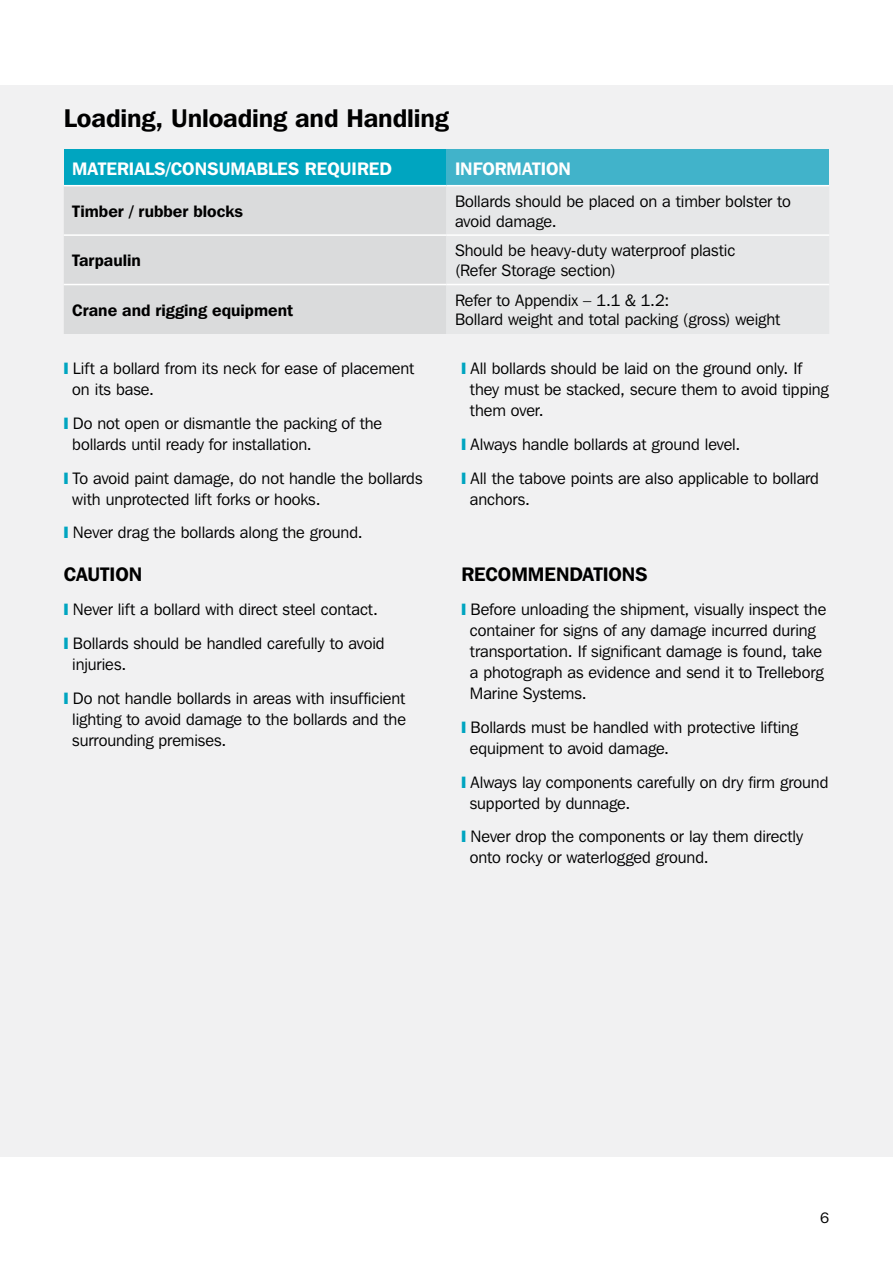
<style>
.page{position:relative;width:893px;height:1263px;background:#fff}
.page>*{position:absolute;margin:0;border:0;box-sizing:border-box;transform-origin:0 0}
.t1{font:600 25.5px "Franklin Gothic IT Cby BT";letter-spacing:-.005em;color:#000}
.t2{font:600 19.5px "Franklin Gothic IT Cby BT";color:#000}
.t3{font:600 18px "Franklin Gothic IT Cby BT";color:#fff}
.t4{font:16.5px/21px "Franklin Gothic IT Cby BT";letter-spacing:-.005em;color:#000}
.t5{font:600 16.5px "Franklin Gothic IT Cby BT";color:#000}
.t6{font:15px "Franklin Gothic IT Cby BT";color:#000}
.s1{color:#00a5c0}
</style>
<div class="page">
<div style="left:0;top:85px;width:893px;height:1072px;background:#f1f1f2"></div>
<div style="left:64px;top:149px;width:382px;height:37px;background:#00a5c0"></div>
<div style="left:446px;top:149px;width:383px;height:37px;background:#41b3ca"></div>
<div style="left:64px;top:187px;width:382px;height:147px;background:#dadbdc"></div>
<div style="left:446px;top:187px;width:383px;height:147px;background:#e6e7e8"></div>
<hr style="left:64px;top:185px;width:382px;height:1px;background:#fff">
<hr style="left:446px;top:185px;width:383px;height:1px;background:#fff">
<hr style="left:64px;top:284px;width:382px;height:1px;background:#fff">
<hr style="left:446px;top:284px;width:383px;height:1px;background:#fff">
<hr style="left:64px;top:234px;width:382px;height:2px;background:#fff">
<hr style="left:446px;top:234px;width:383px;height:2px;background:#fff">
<h1 class="t1" style="left:64px;top:102px;width:387px">Loading, Unloading and Handling</h1>
<p class="t3" style="left:72px;top:157px;width:172px">Materials/Consumab</p>
<p class="t3" style="left:268px;top:157px;width:125px">les Required</p>
<p class="t3" style="left:455px;top:157px;width:62px">Informati</p>
<p class="t3" style="left:546px;top:157px;width:26px">on</p>
<p class="t5" style="left:72px;top:201px;width:172px">Timber / rubber blocks</p>
<p class="t4" style="left:455px;top:191px;width:337px;line-height:19.8px">Bollards should be placed on a timber bolster to avoid damage.</p>
<p class="t5" style="left:72px;top:250px;width:70px">Tarpaulin</p>
<p class="t4" style="left:455px;top:240px;width:282px;line-height:19.8px">Should be heavy-duty waterproof plastic (Refer Storage section)</p>
<p class="t5" style="left:72px;top:300px;width:222px">Crane and rigging equipment</p>
<p class="t4" style="left:455px;top:290px;width:327px;line-height:19.8px">Refer to Appendix – 1.1 &amp; 1.2:<br>Bollard weight and total packing (gross) weight</p>
<p class="t4" style="left:72px;top:358px;width:343px;text-indent:-8px"><span class="s1">❙</span> Lift a bollard from its neck for ease of placement on its base.</p>
<p class="t4" style="left:72px;top:412px;width:311px;text-indent:-8px"><span class="s1">❙</span> Do not open or dismantle the packing of the bollards until ready for installation.</p>
<p class="t4" style="left:72px;top:467px;width:352px;text-indent:-8px"><span class="s1">❙</span> To avoid paint damage, do not handle the bollards with unprotected lift forks or hooks.</p>
<p class="t4" style="left:64px;top:522px;width:300px"><span class="s1">❙</span> Never drag the bollards along the ground.</p>
<p class="t2" style="left:64px;top:562px;width:80px">Caution</p>
<p class="t4" style="left:64px;top:592px;width:322px;line-height:33.8px"><span class="s1">❙</span> Never lift a bollard with direct steel contact. <span class="s1">❙</span> Bollards should be handled carefully to avoid</p>
<p class="t4" style="left:64px;top:647px;width:343px;line-height:33.8px;text-indent:8px">injuries.<br><span class="s1">❙</span> Do not handle bollards in areas with insufficient</p>
<p class="t4" style="left:72px;top:708px;width:335px">lighting to avoid damage to the bollards and the surrounding premises.</p>
<p class="t4" style="left:470px;top:357px;width:361px;text-indent:-8px"><span class="s1">❙</span> All bollards should be laid on the ground only. If they must be stacked, secure them to avoid tipping them over.</p>
<p class="t4" style="left:461px;top:427px;width:359px;line-height:33.8px"><span class="s1">❙</span> Always handle bollards at ground level.<br><span class="s1">❙</span> All the tabove points are also applicable to bollard</p>
<p class="t4" style="left:470px;top:488px;width:62px">anchors.</p>
<p class="t2" style="left:461px;top:562px;width:186px">Recomm endations</p>
<p class="t4" style="left:470px;top:598px;width:358px;text-indent:-8px"><span class="s1">❙</span> Before unloading the shipment, visually inspect the container for signs of any damage incurred during transportation. If significant damage is found, take a photograph as evidence and send it to Trelleborg Marine Systems.</p>
<p class="t4" style="left:470px;top:716px;width:330px;text-indent:-8px"><span class="s1">❙</span> Bollards must be handled with protective lifting equipment to avoid damage.</p>
<p class="t4" style="left:470px;top:771px;width:360px;text-indent:-8px"><span class="s1">❙</span> Always lay components carefully on dry firm ground supported by dunnage.</p>
<p class="t4" style="left:470px;top:826px;width:335px;text-indent:-8px"><span class="s1">❙</span> Never drop the components or lay them directly onto rocky or waterlogged ground.</p>
<p class="t6" style="left:820px;top:1209px;width:10px">6</p>
</div>
